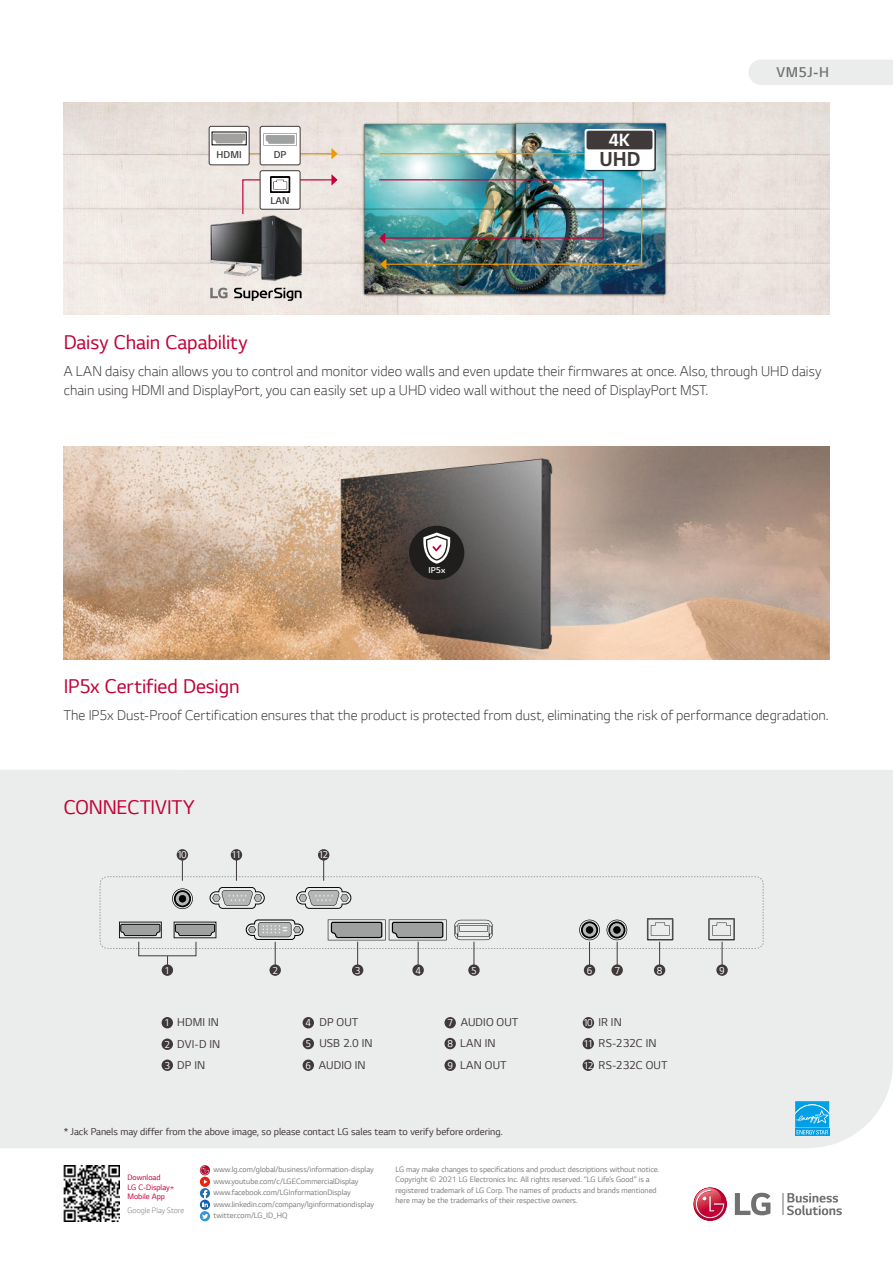
<style>
.page{position:relative;width:893px;height:1263px;background:#fff}
.page>*{position:absolute;margin:0;border:0;box-sizing:border-box;transform-origin:0 0}
.t1{font:700 21.3px "LG Smart";color:#3f3a39}
.t2{font:21px "LG Smart";letter-spacing:-.005em;color:#c30037}
.t3{font:700 18.6px "LG Smart";color:#fff}
.t4{font:300 15px/19.5px "LG Smart";color:#3f3a39}
.t5{font:300 15px "LG Smart";color:#727171}
.t6{font:12px/21.3px "LG Smart";letter-spacing:.01em;color:#3f3a39}
.t7{font:10.5px "LG Smart";color:#3f3a39}
.t8{font:10.5px "LG Smart";color:#fff;scale:.95 1}
.t9{font:300 10.5px "LG Smart";color:#3f3a39}
.t10{font:300 9px "LG Smart";color:#fff}
.t11{font:8.25px/11.6px "LG Smart";color:#7d7d7d}
.t12{font:8.25px/9.8px "LG Smart";color:#c30037}
.t13{font:300 8.25px "LG Smart";color:#7d7d7d}
.s1{font-size:10.5px;color:#fff}
</style>
<div class="page">
<div style="left:0;top:770px;width:893px;height:378px;background:#ebecec"></div>
<div style="left:748px;top:60px;width:145px;height:25px;background:#ebecec"></div>
<svg style="left:795px;top:1134px;width:34px;height:2px"></svg>
<svg style="left:795px;top:1101px;width:34px;height:33px"></svg>
<svg style="left:782px;top:1193px;width:60px;height:22px"></svg>
<svg style="left:735px;top:1193px;width:35px;height:22px"></svg>
<svg style="left:693px;top:1187px;width:34px;height:34px"></svg>
<svg style="left:694px;top:1188px;width:31px;height:31px"></svg>
<div style="left:200px;top:1177px;width:10px;height:10px;background:#e72410;border-radius:50%"></div>
<div style="left:200px;top:1211px;width:10px;height:10px;background:#3596d4;border-radius:50%"></div>
<svg style="left:202px;top:1214px;width:6px;height:5px"></svg>
<svg style="left:200px;top:1165px;width:10px;height:10px"></svg>
<svg style="left:201px;top:1166px;width:8px;height:8px"></svg>
<svg style="left:200px;top:1199px;width:10px;height:11px"></svg>
<svg style="left:200px;top:1180px;width:10px;height:27px"></svg>
<img style="left:64px;top:1165px;width:56px;height:56px">
<div style="left:303px;top:1017px;width:11px;height:11px;background:#3f3a39;border-radius:50%"></div>
<div style="left:303px;top:1038px;width:11px;height:11px;background:#3f3a39;border-radius:50%"></div>
<div style="left:303px;top:1059px;width:11px;height:12px;background:#3f3a39;border-radius:50%"></div>
<div style="left:162px;top:1059px;width:11px;height:12px;background:#3f3a39;border-radius:50%"></div>
<div style="left:162px;top:1038px;width:11px;height:12px;background:#3f3a39;border-radius:50%"></div>
<div style="left:162px;top:1017px;width:11px;height:11px;background:#3f3a39;border-radius:50%"></div>
<div style="left:444px;top:1017px;width:12px;height:11px;background:#3f3a39;border-radius:50%"></div>
<div style="left:444px;top:1038px;width:12px;height:11px;background:#3f3a39;border-radius:50%"></div>
<div style="left:444px;top:1059px;width:12px;height:12px;background:#3f3a39;border-radius:50%"></div>
<div style="left:583px;top:1017px;width:11px;height:11px;background:#3f3a39;border-radius:50%"></div>
<div style="left:583px;top:1038px;width:11px;height:11px;background:#3f3a39;border-radius:50%"></div>
<div style="left:583px;top:1059px;width:11px;height:12px;background:#3f3a39;border-radius:50%"></div>
<div style="left:177px;top:849px;width:11px;height:11px;background:#3f3a39;border-radius:50%"></div>
<div style="left:231px;top:849px;width:11px;height:11px;background:#3f3a39;border-radius:50%"></div>
<svg style="left:100px;top:856px;width:664px;height:119px;background:#dcdddd"></svg>
<div style="left:318px;top:849px;width:11px;height:11px;background:#3f3a39;border-radius:50%"></div>
<img style="left:64px;top:446px;width:765px;height:213px">
<div style="left:409px;top:526px;width:55px;height:54px;background:#1f1e1d;border-radius:50%"></div>
<svg style="left:423px;top:532px;width:28px;height:32px"></svg>
<img style="left:64px;top:102px;width:765px;height:213px">
<img style="left:378px;top:153px;width:265px;height:117px">
<hr style="left:242px;top:153px;width:90px;height:1px;background:#f39700">
<svg style="left:331px;top:148px;width:7px;height:11px"></svg>
<img style="left:208px;top:215px;width:96px;height:75px">
<svg style="left:210px;top:288px;width:17px;height:10px"></svg>
<svg style="left:234px;top:288px;width:68px;height:13px"></svg>
<svg style="left:209px;top:126px;width:40px;height:39px"></svg>
<div style="left:209px;top:126px;width:40px;height:39px;border:1px solid #3f3a39;border-radius:2px"></div>
<div style="left:260px;top:126px;width:40px;height:39px;background:#fff;border-radius:2px"></div>
<div style="left:260px;top:126px;width:40px;height:39px;border:1px solid #3f3a39;border-radius:2px"></div>
<div style="left:260px;top:171px;width:40px;height:38px;background:#fff;border-radius:2px"></div>
<div style="left:260px;top:170px;width:40px;height:40px;border:1px solid #3f3a39;border-radius:2px"></div>
<svg style="left:213px;top:133px;width:32px;height:10px"></svg>
<svg style="left:264px;top:133px;width:33px;height:12px"></svg>
<div style="left:586px;top:130px;width:70px;height:41px;background:#000;opacity:.75"></div>
<div style="left:585px;top:129px;width:69px;height:41px;background:#fff;border-radius:2px"></div>
<div style="left:586px;top:131px;width:66px;height:18px;background:#3f3a39;border-radius:2px"></div>
<svg style="left:242px;top:174px;width:96px;height:41px"></svg>
<h3 class="t3" style="left:609px;top:129px;width:23px">4K</h3>
<p class="t9" style="left:217px;top:151px;width:26px">HDMI</p>
<p class="t9" style="left:274px;top:151px;width:14px">DP</p>
<h1 class="t1" style="left:600px;top:147px;width:43px">UHD</h1>
<p class="t9" style="left:271px;top:197px;width:21px">LAN</p>
<h3 class="t5" style="left:777px;top:63px;width:54px">VM5J-H</h3>
<h2 class="t2" style="left:64px;top:334px;width:185px">Daisy Chain Capability</h2>
<h3 class="t4" style="left:64px;top:362px;width:759px">A LAN daisy chain allows you to control and monitor video walls and even update their firmwares at once. Also, through UHD daisy chain using HDMI and DisplayPort, you can easily set up a UHD video wall without the need of DisplayPort MST.</h3>
<p class="t10" style="left:429px;top:567px;width:18px">IP5x</p>
<h2 class="t2" style="left:64px;top:678px;width:177px">IP5x Certified Design</h2>
<h3 class="t4" style="left:64px;top:707px;width:766px">The IP5x Dust-Proof Certification ensures that the product is protected from dust, eliminating the risk of performance degradation.</h3>
<h2 class="t2" style="left:64px;top:799px;width:132px">CONNECTIVITY</h2>
<p class="t8" style="left:177px;top:851px;width:12px">10</p>
<p class="t8" style="left:232px;top:851px;width:12px">11</p>
<p class="t8" style="left:318px;top:851px;width:12px">12</p>
<p class="t8" style="left:165px;top:966px;width:7px">1</p>
<p class="t8" style="left:272px;top:966px;width:7px">2</p>
<p class="t8" style="left:355px;top:966px;width:7px">3</p>
<p class="t8" style="left:415px;top:966px;width:7px">4</p>
<p class="t8" style="left:471px;top:966px;width:7px">5</p>
<p class="t8" style="left:587px;top:966px;width:7px">6</p>
<p class="t8" style="left:614px;top:966px;width:7px">7</p>
<p class="t8" style="left:657px;top:966px;width:7px">8</p>
<p class="t8" style="left:719px;top:966px;width:7px">9</p>
<h3 class="t6" style="left:164px;top:1013px;width:56px"><span class="s1">1</span> HDMI IN</h3>
<h3 class="t6" style="left:447px;top:1013px;width:72px;line-height:20.4px"><span class="s1">7</span> AUDIO OUT<br><span class="s1">8</span> LAN IN</h3>
<h3 class="t6" style="left:447px;top:1055px;width:61px"><span class="s1">9</span> LAN OUT</h3>
<h3 class="t6" style="left:305px;top:1013px;width:69px;line-height:20.9px"><span class="s1">4</span> DP OUT<br><span class="s1">5</span> USB 2.0 IN</h3>
<h3 class="t6" style="left:164px;top:1034px;width:57px"><span class="s1">2</span> DVI-D IN</h3>
<h3 class="t6" style="left:164px;top:1055px;width:42px"><span class="s1">3</span> DP IN</h3>
<h3 class="t6" style="left:305px;top:1055px;width:62px"><span class="s1">6</span> AUDIO IN</h3>
<p class="t7" style="left:64px;top:1128px;width:440px">* Jack Panels may differ from the above image, so please contact LG sales team to verify before ordering.</p>
<h3 class="t6" style="left:583px;top:1013px;width:86px"><span class="s1">10</span> IR IN<br><span class="s1">11</span> RS-232C IN<br><span class="s1">12</span> RS-232C OUT</h3>
<p class="t12" style="left:128px;top:1173px;width:48px">Download<br>LG C-Display+<br>Mobile App</p>
<p class="t13" style="left:128px;top:1207px;width:58px">Google Play Store</p>
<p class="t11" style="left:213px;top:1164px;width:162px">www.lg.com/global/business/information-display www.youtube.com/c/LGECommercialDisplay www.facebook.com/LGInformationDisplay www.linkedin.com/company/lginformationdisplay twitter.com/LG_ID_HQ</p>
<p class="t11" style="left:395px;top:1164px;width:265px;line-height:10.5px">LG may make changes to specifications and product descriptions without notice.<br>Copyright © 2021 LG Electronics Inc. All rights reserved. “LG Life’s Good” is a registered trademark of LG Corp. The names of products and brands mentioned here may be the trademarks of their respective owners.</p>
</div>
